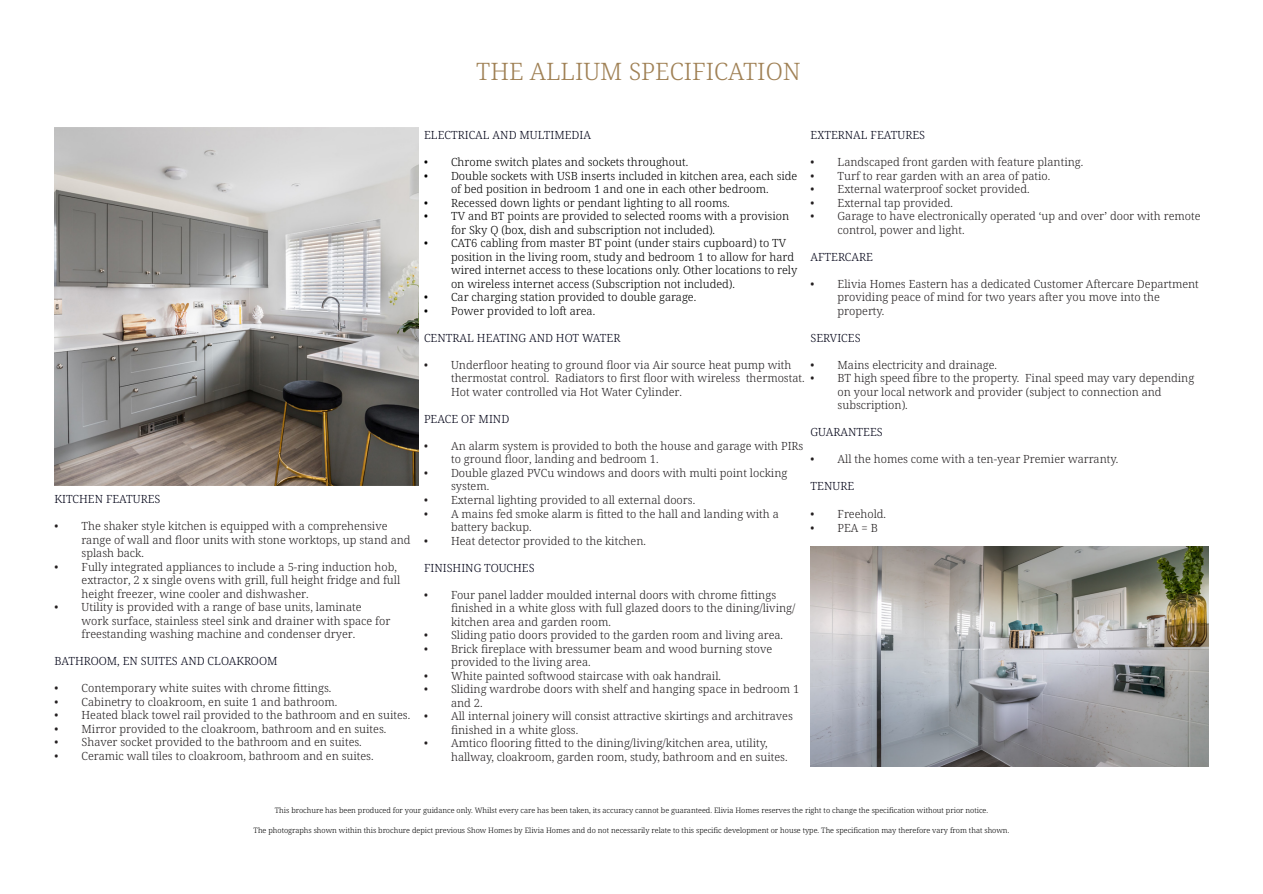
<style>
.page{position:relative;width:1263px;height:894px;background:#fff}
.page>*{position:absolute;margin:0;border:0;box-sizing:border-box;transform-origin:0 0}
.t1{font:300 24px "Noto Serif";color:#a08155}
.t2{font:300 11.25px/13.5px "Noto Serif";color:#231f20}
.t3{font:300 11.25px/13.5px "Noto Serif";color:#000}
.t4{font:300 11.25px "Noto Serif";color:#000216}
.t5{font:300 7.5px "Noto Serif";color:#000}
</style>
<div class="page">
<img style="left:54px;top:127px;width:364px;height:358px">
<img style="left:810px;top:546px;width:399px;height:220px">
<p class="t1" style="left:476px;top:55px;width:326px">THE ALLIUM SPECIFICATION</p>
<p class="t4" style="left:55px;top:491px;width:107px">KITCHEN FEATURES</p>
<p class="t2" style="left:82px;top:519px;width:330px;text-indent:-27px">• The shaker style kitchen is equipped with a comprehensive range of wall and floor units with stone worktops, up stand and splash back.</p>
<p class="t2" style="left:82px;top:560px;width:320px;text-indent:-27px">• Fully integrated appliances to include a 5-ring induction hob, extractor, 2 x single ovens with grill, full height fridge and full height freezer, wine cooler and dishwasher.</p>
<p class="t2" style="left:82px;top:600px;width:310px;text-indent:-27px">• Utility is provided with a range of base units, laminate work surface, stainless steel sink and drainer with space for freestanding washing machine and condenser dryer.</p>
<p class="t4" style="left:55px;top:653px;width:224px">BATHROOM, EN SUITES AND CLOAKROOM</p>
<p class="t2" style="left:55px;top:681px;width:278px">• Contemporary white suites with chrome fittings.</p>
<p class="t2" style="left:55px;top:695px;width:284px">• Cabinetry to cloakroom, en suite 1 and bathroom.</p>
<p class="t2" style="left:55px;top:708px;width:357px">• Heated black towel rail provided to the bathroom and en suites.</p>
<p class="t2" style="left:55px;top:722px;width:333px">• Mirror provided to the cloakroom, bathroom and en suites.</p>
<p class="t2" style="left:55px;top:735px;width:309px">• Shaver socket provided to the bathroom and en suites.</p>
<p class="t2" style="left:55px;top:749px;width:321px">• Ceramic wall tiles to cloakroom, bathroom and en suites.</p>
<p class="t4" style="left:424px;top:127px;width:168px">ELECTRICAL AND MULTIMEDIA</p>
<p class="t3" style="left:424px;top:156px;width:266px">• Chrome switch plates and sockets throughout.</p>
<p class="t3" style="left:424px;top:169px;width:375px;text-align:center">• Double sockets with USB inserts included in kitchen area, each side of bed position in bedroom 1 and one in each other bedroom.</p>
<p class="t3" style="left:424px;top:196px;width:307px">• Recessed down lights or pendant lighting to all rooms.</p>
<p class="t3" style="left:451px;top:210px;width:339px;text-indent:-27px">• TV and BT points are provided to selected rooms with a provision for Sky Q (box, dish and subscription not included).</p>
<p class="t3" style="left:451px;top:237px;width:348px;text-indent:-27px">• CAT6 cabling from master BT point (under stairs cupboard) to TV position in the living room, study and bedroom 1 to allow for hard wired internet access to these locations only. Other locations to rely on wireless internet access (Subscription not included).</p>
<p class="t3" style="left:424px;top:291px;width:274px">• Car charging station provided to double garage.</p>
<p class="t3" style="left:424px;top:304px;width:173px">• Power provided to loft area.</p>
<p class="t4" style="left:424px;top:330px;width:198px">CENTRAL HEATING AND HOT WATER</p>
<p class="t2" style="left:451px;top:358px;width:355px;text-indent:-27px">• Underfloor heating to ground floor via Air source heat pump with thermostat control. Radiators to first floor with wireless thermostat.<br>Hot water controlled via Hot Water Cylinder.</p>
<p class="t4" style="left:424px;top:411px;width:87px">PEACE OF MIND</p>
<p class="t2" style="left:451px;top:439px;width:354px;text-indent:-27px">• An alarm system is provided to both the house and garage with PIRs to ground floor, landing and bedroom 1.</p>
<p class="t2" style="left:451px;top:466px;width:338px;text-indent:-27px">• Double glazed PVCu windows and doors with multi point locking system.</p>
<p class="t2" style="left:424px;top:493px;width:273px">• External lighting provided to all external doors.</p>
<p class="t2" style="left:451px;top:507px;width:329px;text-indent:-27px">• A mains fed smoke alarm is fitted to the hall and landing with a battery backup.</p>
<p class="t2" style="left:424px;top:534px;width:223px">• Heat detector provided to the kitchen.</p>
<p class="t4" style="left:424px;top:559px;width:112px">FINISHING TOUCHES</p>
<p class="t2" style="left:451px;top:588px;width:346px;text-indent:-27px">• Four panel ladder moulded internal doors with chrome fittings finished in a white gloss with full glazed doors to the dining/living/ kitchen area and garden room.</p>
<p class="t2" style="left:424px;top:628px;width:360px">• Sliding patio doors provided to the garden room and living area.</p>
<p class="t2" style="left:451px;top:642px;width:323px;text-indent:-27px">• Brick fireplace with bressumer beam and wood burning stove provided to the living area.</p>
<p class="t2" style="left:424px;top:669px;width:298px">• White painted softwood staircase with oak handrail.</p>
<p class="t2" style="left:451px;top:682px;width:350px;text-indent:-27px">• Sliding wardrobe doors with shelf and hanging space in bedroom 1 and 2.</p>
<p class="t2" style="left:451px;top:709px;width:343px;text-indent:-27px">• All internal joinery will consist attractive skirtings and architraves finished in a white gloss.</p>
<p class="t2" style="left:451px;top:736px;width:338px;text-indent:-27px">• Amtico flooring fitted to the dining/living/kitchen area, utility, hallway, cloakroom, garden room, study, bathroom and en suites.</p>
<p class="t4" style="left:810px;top:127px;width:116px">EXTERNAL FEATURES</p>
<p class="t2" style="left:810px;top:156px;width:274px">• Landscaped front garden with feature planting.</p>
<p class="t2" style="left:810px;top:169px;width:241px">• Turf to rear garden with an area of patio.</p>
<p class="t2" style="left:810px;top:183px;width:220px">• External waterproof socket provided.</p>
<p class="t2" style="left:810px;top:196px;width:144px">• External tap provided.</p>
<p class="t2" style="left:837px;top:210px;width:364px;text-indent:-27px">• Garage to have electronically operated ‘up and over’ door with remote control, power and light.</p>
<p class="t4" style="left:810px;top:249px;width:64px">AFTERCARE</p>
<p class="t2" style="left:837px;top:277px;width:363px;text-indent:-27px">• Elivia Homes Eastern has a dedicated Customer Aftercare Department providing peace of mind for two years after you move into the property.</p>
<p class="t4" style="left:810px;top:330px;width:51px">SERVICES</p>
<p class="t2" style="left:810px;top:358px;width:188px">• Mains electricity and drainage.</p>
<p class="t2" style="left:837px;top:372px;width:358px;text-indent:-27px">• BT high speed fibre to the property. Final speed may vary depending on your local network and provider (subject to connection and subscription).</p>
<p class="t4" style="left:810px;top:424px;width:74px">GUARANTEES</p>
<p class="t2" style="left:810px;top:453px;width:309px">• All the homes come with a ten-year Premier warranty.</p>
<p class="t4" style="left:810px;top:478px;width:45px">TENURE</p>
<p class="t2" style="left:810px;top:507px;width:77px">• Freehold.</p>
<p class="t2" style="left:810px;top:521px;width:69px">• PEA = B</p>
<p class="t5" style="left:275px;top:804px;width:714px">This brochure has been produced for your guidance only. Whilst every care has been taken, its accuracy cannot be guaranteed. Elivia Homes reserves the right to change the specification without prior notice.</p>
<p class="t5" style="left:253px;top:824px;width:757px">The photographs shown within this brochure depict previous Show Homes by Elivia Homes and do not necessarily relate to this specific development or house type. The specification may therefore vary from that shown.</p>
</div>
